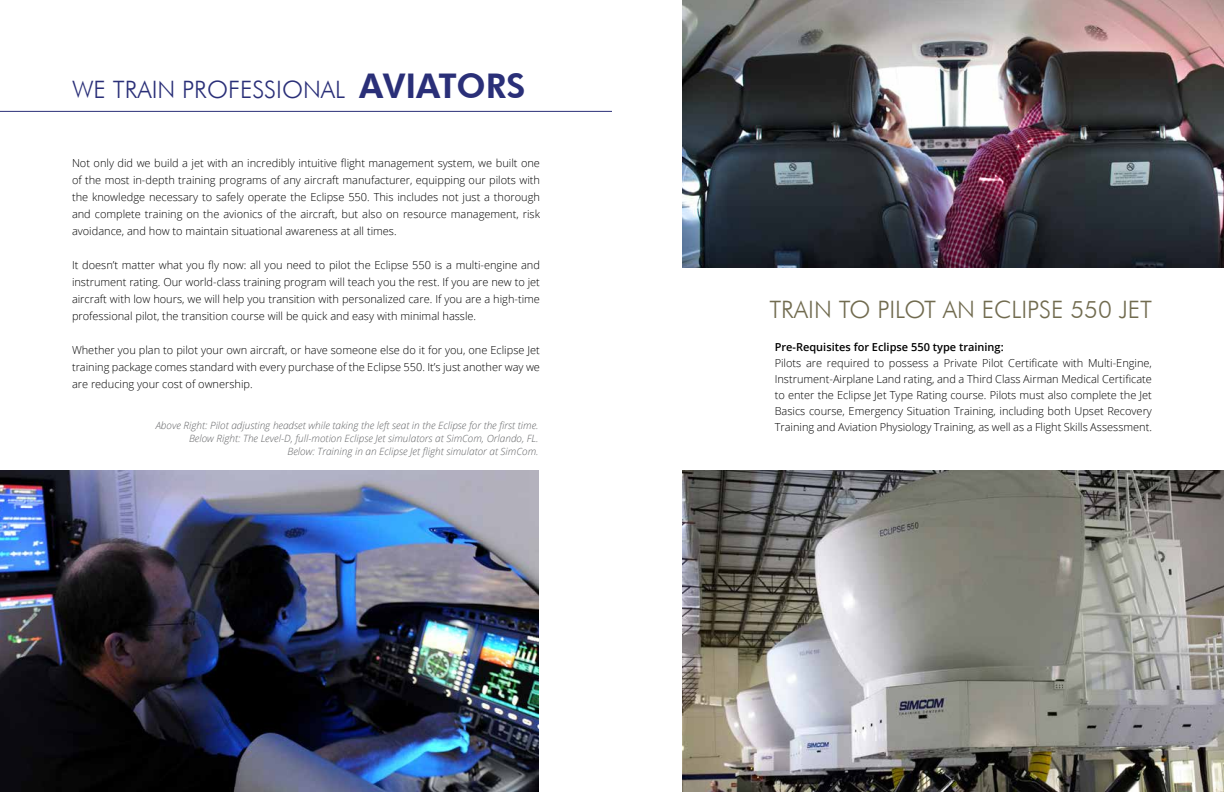
<style>
.page{position:relative;width:1224px;height:792px;background:#fff}
.page>*{position:absolute;margin:0;border:0;box-sizing:border-box;transform-origin:0 0}
.t1{font:300 24px "Futura BT";color:#2a2f78}
.t2{font:300 24px "Futura BT";color:#716b4f}
.t3{font:300 11px/17px "Open Sans";color:#000;text-align:justify}
.t4{font:600 11px "Open Sans";color:#000}
.t5{font:italic 300 10px/13px "Open Sans";color:#636466;text-align:right}
.s1{font-weight:800;font-size:34px}
</style>
<div class="page">
<hr style="left:0;top:111px;width:612px;height:1px;background:#2a2f78">
<img style="left:0;top:471px;width:539px;height:321px">
<img style="left:683px;top:0;width:541px;height:268px">
<img style="left:683px;top:471px;width:541px;height:321px">
<h1 class="t1" style="left:72px;top:75px;width:455px">WE TRAIN PROFESSIONAL <span class="s1">AVIATORS</span></h1>
<p class="t3" style="left:72px;top:154px;width:470px">Not only did we build a jet with an incredibly intuitive flight management system, we built one of the most in-depth training programs of any aircraft manufacturer, equipping our pilots with the knowledge necessary to safely operate the Eclipse 550. This includes not just a thorough and complete training on the avionics of the aircraft, but also on resource management, risk avoidance, and how to maintain situational awareness at all times.</p>
<p class="t3" style="left:72px;top:256px;width:470px">It doesn’t matter what you fly now: all you need to pilot the Eclipse 550 is a multi-engine and instrument rating. Our world-class training program will teach you the rest. If you are new to jet aircraft with low hours, we will help you transition with personalized care. If you are a high-time professional pilot, the transition course will be quick and easy with minimal hassle.</p>
<p class="t3" style="left:72px;top:341px;width:470px">Whether you plan to pilot your own aircraft, or have someone else do it for you, one Eclipse Jet training package comes standard with every purchase of the Eclipse 550. It’s just another way we are reducing your cost of ownership.</p>
<p class="t5" style="left:156px;top:418px;width:384px">Above Right: Pilot adjusting headset while taking the left seat in the Eclipse for the first time.<br>Below Right: The Level-D, full-motion Eclipse Jet simulators at SimCom, Orlando, FL.<br>Below: Training in an Eclipse Jet flight simulator at SimCom.</p>
<h1 class="t2" style="left:769px;top:295px;width:384px">TRAIN TO PILOT AN ECLIPSE 550 JET</h1>
<p class="t4" style="left:775px;top:340px;width:231px">Pre-Requisites for Eclipse 550 type training:</p>
<p class="t3" style="left:775px;top:355px;width:379px;line-height:16px">Pilots are required to possess a Private Pilot Certificate with Multi-Engine, Instrument-Airplane Land rating, and a Third Class Airman Medical Certificate to enter the Eclipse Jet Type Rating course. Pilots must also complete the Jet Basics course, Emergency Situation Training, including both Upset Recovery Training and Aviation Physiology Training, as well as a Flight Skills Assessment.</p>
</div>
